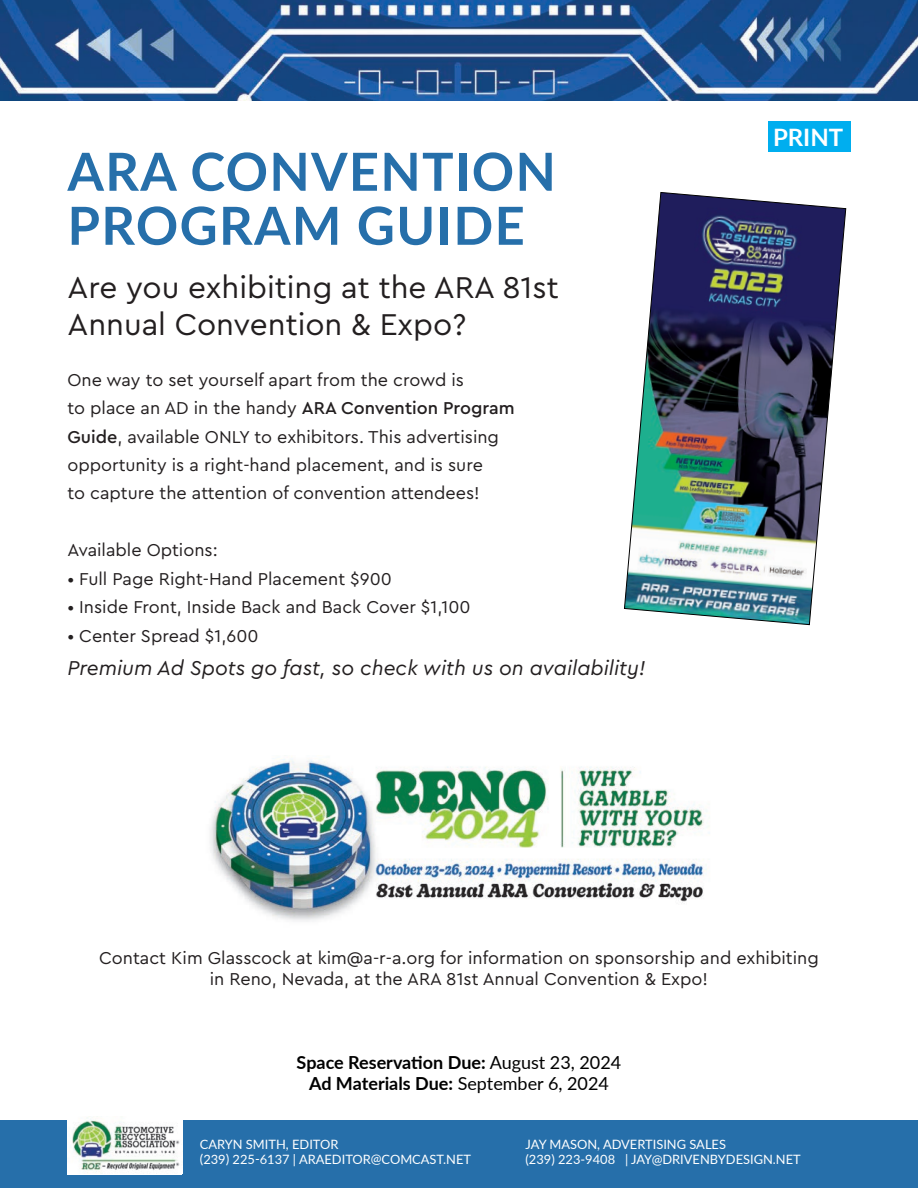
<style>
.page{position:relative;width:918px;height:1188px;background:#fff}
.page>*{position:absolute;margin:0;border:0;box-sizing:border-box;transform-origin:0 0}
.t1{font:700 52.5px/54px "Lato";letter-spacing:.025em;color:#266faa}
.t2{font:31.5px/37.8px "Cera Pro";color:#231f20}
.t3{font:700 24px "Lato";color:#fff}
.t4{font:italic 21px "Cera Pro";color:#231f20}
.t5{font:18px/28.5px "Cera Pro";color:#231f20}
.t6{font:700 18px/21.6px "Lato";color:#000;text-align:center}
.t7{font:12.9px/15.5px "Lato";color:#fff}
.s1{font-weight:500}
.s2{font-weight:400}
</style>
<div class="page">
<div style="left:0;top:1120px;width:918px;height:68px;background:#266faa"></div>
<img style="left:68px;top:1117px;width:114px;height:57px">
<img style="left:624px;top:192px;width:223px;height:433px">
<img style="left:0;top:0;width:918px;height:101px">
<img style="left:210px;top:759px;width:497px;height:163px">
<div style="left:768px;top:122px;width:82px;height:30px;background:#00aeef"></div>
<h1 class="t1" style="left:68px;top:142px;width:490px">ARA CONVENTION<br>PROGRAM GUIDE</h1>
<h2 class="t2" style="left:68px;top:267px;width:493px">Are you exhibiting at the ARA 81st<br>Annual Convention &amp; Expo?</h2>
<p class="t5" style="left:68px;top:364px;width:449px">One way to set yourself apart from the crowd is<br>to place an AD in the handy <span class="s1">ARA Convention Program Guide</span>, available ONLY to exhibitors. This advertising opportunity is a right-hand placement, and is sure<br>to capture the attention of convention attendees!</p>
<p class="t5" style="left:68px;top:535px;width:152px">Available Options:</p>
<p class="t5" style="left:68px;top:564px;width:326px">• Full Page Right-Hand Placement $900</p>
<p class="t5" style="left:68px;top:592px;width:404px">• Inside Front, Inside Back and Back Cover $1,100</p>
<p class="t5" style="left:68px;top:621px;width:193px">• Center Spread $1,600</p>
<p class="t4" style="left:68px;top:654px;width:580px">Premium Ad Spots go fast, so check with us on availability!</p>
<h3 class="t3" style="left:773px;top:119px;width:72px">PRINT</h3>
<p class="t5" style="left:99px;top:946px;width:721px;line-height:21.6px;text-align:center">Contact Kim Glasscock at kim@a-r-a.org for information on sponsorship and exhibiting in Reno, Nevada, at the ARA 81st Annual Convention &amp; Expo!</p>
<p class="t6" style="left:297px;top:1050px;width:326px">Space Reservation Due: <span class="s2">August 23, 2024<br></span>Ad Materials Due: <span class="s2">September 6, 2024</span></p>
<p class="t7" style="left:200px;top:1136px;width:273px">CARYN SMITH, EDITOR<br>(239) 225-6137 | ARAEDITOR@COMCAST.NET</p>
<p class="t7" style="left:526px;top:1136px;width:277px">JAY MASON, ADVERTISING SALES<br>(239) 223-9408 | JAY@DRIVENBYDESIGN.NET</p>
</div>
